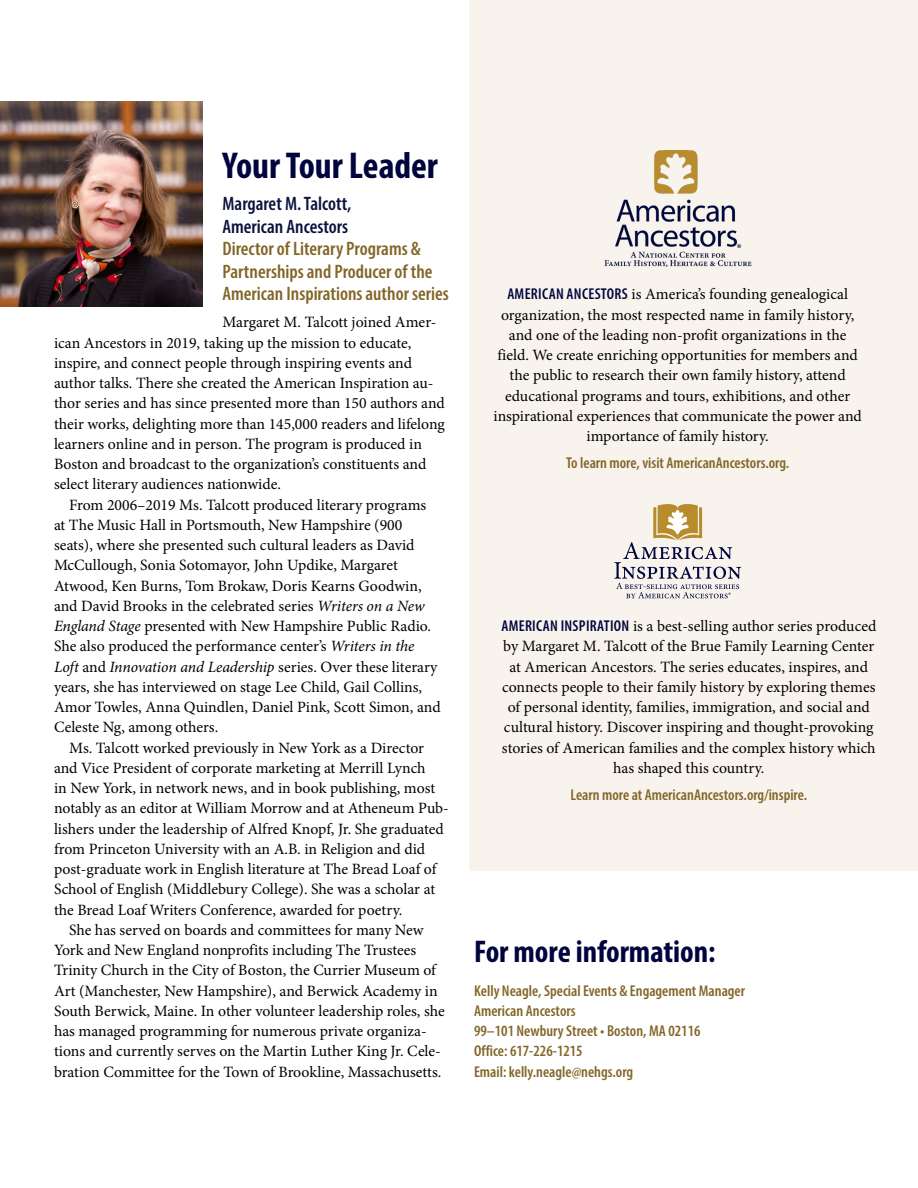
<style>
.page{position:relative;width:918px;height:1188px;background:#fff}
.page>*{position:absolute;margin:0;border:0;box-sizing:border-box;transform-origin:0 0}
.H2_News_announcement_header_larger{font:700 condensed 37.5px "Myriad Pro";color:#00053e}
.H2_News_announcement_header_smaller{font:700 condensed 31.5px "Myriad Pro";color:#00053e}
.H3_Itinerary_subsubhead{font:600 condensed 19.5px/22.5px "Myriad Pro";color:#826628}
.H3_Itinerary_subsubhead-2{font:600 condensed 19.5px/22.5px "Myriad Pro";color:#0b133c}
.P_Paragraph_indent_-_use_this_one{font:15.75px/20.2px "Minion Pro";letter-spacing:-.005em;color:#000}
.P_Paragraph_no_indent_centered{font:15.75px/20.2px "Minion Pro";color:#000;text-align:center}
.P_Paragraph_no_indent_space_before{font:15.75px/20.2px "Minion Pro";letter-spacing:-.005em;color:#000}
.P_call_to_action_end_of_article{font:600 condensed 15.75px "Myriad Pro";color:#826628}
.P_call_to_action_centered_NEHGS_Gold{font:600 condensed 15.75px "Myriad Pro";color:#826628}
.s1{font-style:italic}
.s2{font-family:"Myriad Pro";font-weight:600;font-stretch:condensed;color:#00053e}
</style>
<div class="page">
<img style="left:0;top:101px;width:202px;height:205px">
<div style="left:469px;top:0;width:449px;height:870px;background:#f8f4ed"></div>
<img style="left:604px;top:150px;width:148px;height:117px">
<svg style="left:614px;top:504px;width:127px;height:94px"></svg>
<h2 class="H2_News_announcement_header_larger" style="left:222px;top:142px;width:217px">Your Tour Leader</h2>
<h3 class="H3_Itinerary_subsubhead-2" style="left:222px;top:192px;width:130px">Margaret M. Talcott,<br>American Ancestors</h3>
<h3 class="H3_Itinerary_subsubhead" style="left:222px;top:237px;width:228px">Director of Literary Programs &amp;<br>Partnerships and Producer of the<br>American Inspirations author series</h3>
<p class="P_Paragraph_no_indent_space_before" style="left:54px;top:312px;width:392px;text-indent:168px">Margaret M. Talcott joined Amer&shy;ican Ancestors in 2019, taking up the mission to educate, inspire, and connect people through inspiring events and author talks. There she created the American Inspiration au&shy;thor series and has since presented more than 150 authors and their works, delighting more than 145,000 readers and lifelong learners online and in person. The program is produced in Boston and broadcast to the organization’s constituents and select literary audiences nationwide.</p>
<p class="P_Paragraph_indent_-_use_this_one" style="left:54px;top:495px;width:388px;text-indent:15px">From 2006–2019 Ms. Talcott produced literary programs at The Music Hall in Portsmouth, New Hampshire (900 seats), where she presented such cultural leaders as David McCullough, Sonia Sotomayor, John Updike, Margaret Atwood, Ken Burns, Tom Brokaw, Doris Kearns Goodwin, and David Brooks in the celebrated series <span class="s1">Writers on a New England Stage</span> presented with New Hampshire Public Radio.<br>She also produced the performance center’s <span class="s1">Writers in the Loft</span> and <span class="s1">Innovation and Leadership</span> series. Over these literary years, she has interviewed on stage Lee Child, Gail Collins, Amor Towles, Anna Quindlen, Daniel Pink, Scott Simon, and Celeste Ng, among others.</p>
<p class="P_Paragraph_indent_-_use_this_one" style="left:54px;top:738px;width:396px;text-indent:15px">Ms. Talcott worked previously in New York as a Director and Vice President of corporate marketing at Merrill Lynch<br>in New York, in network news, and in book publishing, most notably as an editor at William Morrow and at Atheneum Pub&shy;lishers under the leadership of Alfred Knopf, Jr. She graduated from Princeton University with an A.B. in Religion and did post-graduate work in English literature at The Bread Loaf of School of English (Middlebury College). She was a scholar at the Bread Loaf Writers Conference, awarded for poetry.</p>
<p class="P_Paragraph_indent_-_use_this_one" style="left:54px;top:920px;width:392px;text-indent:15px">She has served on boards and committees for many New York and New England nonprofits including The Trustees Trinity Church in the City of Boston, the Currier Museum of Art (Manchester, New Hampshire), and Berwick Academy in South Berwick, Maine. In other volunteer leadership roles, she has managed programming for numerous private organiza&shy;tions and currently serves on the Martin Luther King Jr. Cele&shy;bration Committee for the Town of Brookline, Massachusetts.</p>
<p class="P_Paragraph_no_indent_centered" style="left:493px;top:284px;width:370px"><span class="s2">AMERICAN ANCESTORS</span> is America’s founding genealogical organization, the most respected name in family history, and one of the leading non-profit organizations in the field. We create enriching opportunities for members and the public to research their own family history, attend educational programs and tours, exhibitions, and other inspirational experiences that communicate the power and importance of family history.</p>
<p class="P_call_to_action_centered_NEHGS_Gold" style="left:566px;top:453px;width:225px">To learn more, visit AmericanAncestors.org.</p>
<p class="P_Paragraph_no_indent_centered" style="left:501px;top:616px;width:377px"><span class="s2">AMERICAN INSPIRATION</span> is a best-selling author series produced by Margaret M. Talcott of the Brue Family Learning Center at American Ancestors. The series educates, inspires, and connects people to their family history by exploring themes of personal identity, families, immigration, and social and cultural history. Discover inspiring and thought-provoking stories of American families and the complex history which has shaped this country.</p>
<p class="P_call_to_action_centered_NEHGS_Gold" style="left:570px;top:785px;width:238px">Learn more at AmericanAncestors.org/inspire.</p>
<h2 class="H2_News_announcement_header_smaller" style="left:474px;top:931px;width:243px">For more information:</h2>
<p class="P_call_to_action_end_of_article" style="left:474px;top:981px;width:272px">Kelly Neagle, Special Events &amp; Engagement Manager</p>
<p class="P_call_to_action_end_of_article" style="left:474px;top:1001px;width:103px">American Ancestors</p>
<p class="P_call_to_action_end_of_article" style="left:474px;top:1021px;width:228px">99–101 Newbury Street • Boston, MA 02116</p>
<p class="P_call_to_action_end_of_article" style="left:474px;top:1041px;width:110px">Office: 617-226-1215</p>
<p class="P_call_to_action_end_of_article" style="left:474px;top:1062px;width:161px">Email: kelly.neagle@nehgs.org</p>
</div>
